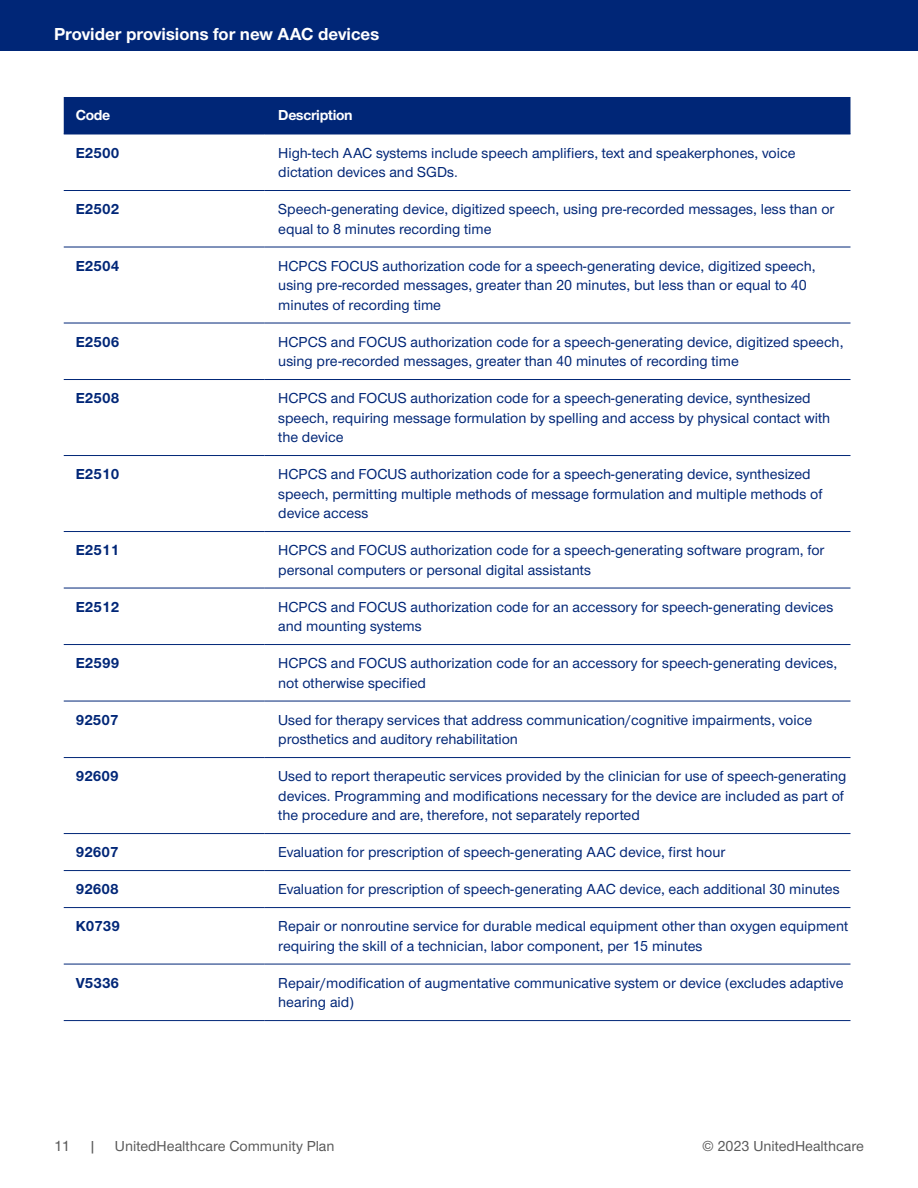
<style>
.page{position:relative;width:918px;height:1188px;background:#fff}
.page>*{position:absolute;margin:0;border:0;box-sizing:border-box;transform-origin:0 0}
.t1{font:700 18px "UHC Sans";color:#fff}
.Body{font:500 15px/19.5px "UHC Sans";color:#002677}
.Body-2{font:700 15px "UHC Sans";color:#002677}
.t2{font:500 15px "UHC Sans";color:#5a5a5a}
.t3{font:700 15px "UHC Sans";letter-spacing:-.02em;color:#fff}
</style>
<div class="page">
<div style="left:0;top:0;width:918px;height:51px;background:#002677"></div>
<div style="left:64px;top:97px;width:786px;height:37px;background:#002677"></div>
<hr style="left:64px;top:134px;width:201px;height:1px;background:#002677">
<hr style="left:265px;top:134px;width:585px;height:1px;background:#002677">
<hr style="left:64px;top:190px;width:201px;height:1px;background:#002677">
<hr style="left:265px;top:190px;width:585px;height:1px;background:#002677">
<hr style="left:64px;top:247px;width:201px;height:1px;background:#002677">
<hr style="left:265px;top:247px;width:585px;height:1px;background:#002677">
<hr style="left:64px;top:323px;width:201px;height:1px;background:#002677">
<hr style="left:64px;top:379px;width:201px;height:1px;background:#002677">
<hr style="left:64px;top:455px;width:201px;height:1px;background:#002677">
<hr style="left:64px;top:531px;width:201px;height:1px;background:#002677">
<hr style="left:64px;top:588px;width:201px;height:1px;background:#002677">
<hr style="left:64px;top:644px;width:201px;height:1px;background:#002677">
<hr style="left:64px;top:701px;width:201px;height:1px;background:#002677">
<hr style="left:64px;top:757px;width:201px;height:1px;background:#002677">
<hr style="left:64px;top:833px;width:201px;height:1px;background:#002677">
<hr style="left:64px;top:870px;width:201px;height:1px;background:#002677">
<hr style="left:64px;top:907px;width:201px;height:1px;background:#002677">
<hr style="left:64px;top:964px;width:201px;height:1px;background:#002677">
<hr style="left:64px;top:1020px;width:201px;height:1px;background:#002677">
<hr style="left:265px;top:323px;width:585px;height:1px;background:#002677">
<hr style="left:265px;top:379px;width:585px;height:1px;background:#002677">
<hr style="left:265px;top:455px;width:585px;height:1px;background:#002677">
<hr style="left:265px;top:531px;width:585px;height:1px;background:#002677">
<hr style="left:265px;top:588px;width:585px;height:1px;background:#002677">
<hr style="left:265px;top:644px;width:585px;height:1px;background:#002677">
<hr style="left:265px;top:701px;width:585px;height:1px;background:#002677">
<hr style="left:265px;top:757px;width:585px;height:1px;background:#002677">
<hr style="left:265px;top:833px;width:585px;height:1px;background:#002677">
<hr style="left:265px;top:870px;width:585px;height:1px;background:#002677">
<hr style="left:265px;top:907px;width:585px;height:1px;background:#002677">
<hr style="left:265px;top:964px;width:585px;height:1px;background:#002677">
<hr style="left:265px;top:1020px;width:585px;height:1px;background:#002677">
<p class="t1" style="left:54px;top:22px;width:327px">Provider provisions for new AAC devices</p>
<p class="t3" style="left:76px;top:105px;width:36px">Code</p>
<p class="t3" style="left:278px;top:105px;width:76px">Description</p>
<p class="Body-2" style="left:76px;top:142px;width:45px">E2500</p>
<p class="Body" style="left:278px;top:142px;width:519px">High-tech AAC systems include speech amplifiers, text and speakerphones, voice dictation devices and SGDs.</p>
<p class="Body-2" style="left:76px;top:199px;width:45px">E2502</p>
<p class="Body" style="left:278px;top:199px;width:558px">Speech-generating device, digitized speech, using pre-recorded messages, less than or equal to 8 minutes recording time</p>
<p class="Body-2" style="left:76px;top:255px;width:45px">E2504</p>
<p class="Body" style="left:278px;top:255px;width:539px">HCPCS FOCUS authorization code for a speech-generating device, digitized speech, using pre-recorded messages, greater than 20 minutes, but less than or equal to 40 minutes of recording time</p>
<p class="Body-2" style="left:76px;top:331px;width:45px">E2506</p>
<p class="Body" style="left:278px;top:331px;width:567px">HCPCS and FOCUS authorization code for a speech-generating device, digitized speech, using pre-recorded messages, greater than 40 minutes of recording time</p>
<p class="Body-2" style="left:76px;top:388px;width:45px">E2508</p>
<p class="Body" style="left:278px;top:388px;width:554px">HCPCS and FOCUS authorization code for a speech-generating device, synthesized speech, requiring message formulation by spelling and access by physical contact with the device</p>
<p class="Body-2" style="left:76px;top:464px;width:45px">E2510</p>
<p class="Body" style="left:278px;top:464px;width:546px">HCPCS and FOCUS authorization code for a speech-generating device, synthesized speech, permitting multiple methods of message formulation and multiple methods of device access</p>
<p class="Body-2" style="left:76px;top:540px;width:45px">E2511</p>
<p class="Body" style="left:278px;top:540px;width:548px">HCPCS and FOCUS authorization code for a speech-generating software program, for personal computers or personal digital assistants</p>
<p class="Body-2" style="left:76px;top:596px;width:45px">E2512</p>
<p class="Body" style="left:278px;top:596px;width:557px">HCPCS and FOCUS authorization code for an accessory for speech-generating devices and mounting systems</p>
<p class="Body-2" style="left:76px;top:653px;width:45px">E2599</p>
<p class="Body" style="left:278px;top:653px;width:561px">HCPCS and FOCUS authorization code for an accessory for speech-generating devices, not otherwise specified</p>
<p class="Body-2" style="left:76px;top:709px;width:44px">92507</p>
<p class="Body" style="left:278px;top:709px;width:535px">Used for therapy services that address communication/cognitive impairments, voice prosthetics and auditory rehabilitation</p>
<p class="Body-2" style="left:76px;top:766px;width:44px">92609</p>
<p class="Body" style="left:278px;top:766px;width:570px">Used to report therapeutic services provided by the clinician for use of speech-generating devices. Programming and modifications necessary for the device are included as part of the procedure and are, therefore, not separately reported</p>
<p class="Body-2" style="left:76px;top:842px;width:44px">92607</p>
<p class="Body" style="left:278px;top:842px;width:449px">Evaluation for prescription of speech-generating AAC device, first hour</p>
<p class="Body-2" style="left:76px;top:879px;width:44px">92608</p>
<p class="Body" style="left:278px;top:879px;width:563px">Evaluation for prescription of speech-generating AAC device, each additional 30 minutes</p>
<p class="Body-2" style="left:76px;top:916px;width:46px">K0739</p>
<p class="Body" style="left:278px;top:916px;width:572px">Repair or nonroutine service for durable medical equipment other than oxygen equipment requiring the skill of a technician, labor component, per 15 minutes</p>
<p class="Body-2" style="left:76px;top:972px;width:45px">V5336</p>
<p class="Body" style="left:278px;top:972px;width:567px">Repair/modification of augmentative communicative system or device (excludes adaptive hearing aid)</p>
<p class="t2" style="left:54px;top:1136px;width:17px">11</p>
<p class="t2" style="left:89px;top:1136px;width:9px">|</p>
<p class="t2" style="left:115px;top:1136px;width:221px">UnitedHealthcare Community Plan</p>
<p class="t2" style="left:702px;top:1136px;width:163px">© 2023 UnitedHealthcare</p>
</div>
